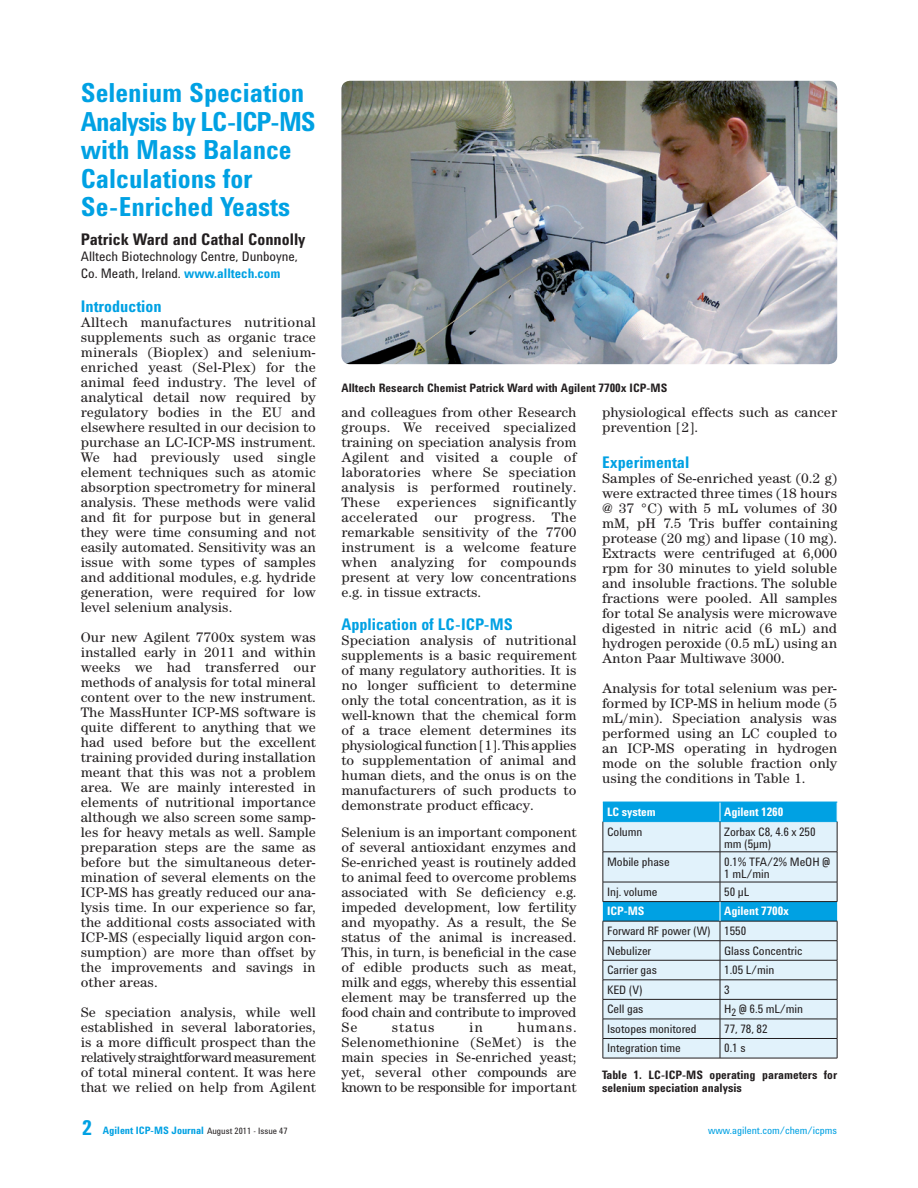
<style>
.page{position:relative;width:918px;height:1188px;background:#fff}
.page>*{position:absolute;margin:0;border:0;box-sizing:border-box;transform-origin:0 0}
.t1{font:700 27px/28.5px "Agilent Cond";color:#00a1e3}
.t2{font:700 16.5px "Agilent Cond";color:#00a1e3}
.t3{font:700 16.5px "Agilent Cond";color:#231f20}
.t4{font:14.25px/15px "Agilent Century ITC";color:#231f20;text-align:justify}
.t5{font:13.5px/16.5px "Agilent Cond";color:#231f20}
.t6{font:12px/12px "Agilent Cond";letter-spacing:-.005em;color:#231f20}
.t7{font:700 12px/13.5px "Agilent Cond";color:#231f20}
.t8{font:700 12px "Agilent Cond";letter-spacing:-.005em;color:#fff}
.t9{font:700 10.5px "Agilent Cond";color:#00a1e3}
.t10{font:10.5px "Agilent Cond";color:#00a1e3}
.s1{font-weight:700;color:#00a1e3}
.s2{font-size:21px}
.s3{font-weight:400;font-size:9px;color:#231f20}
</style>
<div class="page">
<img style="left:341px;top:81px;width:496px;height:283px;border-radius:9px">
<div style="left:604px;top:822px;width:233px;height:60px;background:#e1f2fb"></div>
<div style="left:603px;top:802px;width:235px;height:20px;background:#00a1e3"></div>
<hr style="left:603px;top:802px;width:234px;height:1px;background:#00a1e3">
<hr style="left:603px;top:821px;width:234px;height:1px;background:#00a1e3">
<hr style="left:603px;top:822px;width:1px;height:30px;background:#231f20">
<hr style="left:720px;top:822px;width:1px;height:30px;background:#231f20">
<hr style="left:837px;top:822px;width:1px;height:30px;background:#231f20">
<hr style="left:603px;top:852px;width:117px;height:1px;background:#231f20">
<hr style="left:603px;top:852px;width:1px;height:30px;background:#231f20">
<hr style="left:720px;top:852px;width:117px;height:1px;background:#231f20">
<hr style="left:720px;top:852px;width:1px;height:30px;background:#231f20">
<hr style="left:837px;top:852px;width:1px;height:30px;background:#231f20">
<hr style="left:603px;top:1058px;width:234px;height:1px;background:#231f20">
<svg style="left:603px;top:882px;width:235px;height:176px;background:#beddeb"></svg>
<h1 class="t1" style="left:81px;top:78px;width:237px">Selenium Speciation<br>Analysis by LC-ICP-MS with Mass Balance<br>Calculations for<br>Se-Enriched Yeasts</h1>
<p class="t3" style="left:81px;top:230px;width:226px">Patrick Ward and Cathal Connolly</p>
<p class="t5" style="left:81px;top:248px;width:219px">Alltech Biotechnology Centre, Dunboyne,<br>Co. Meath, Ireland. <span class="s1">www.alltech.com</span></p>
<p class="t2" style="left:81px;top:297px;width:82px">Introduction</p>
<p class="t4" style="left:81px;top:315px;width:237px">Alltech manufactures nutritional supplements such as organic trace minerals (Bioplex) and selenium&shy;enriched yeast (Sel-Plex) for the animal feed industry. The level of analytical detail now required by regulatory bodies in the EU and elsewhere resulted in our decision to purchase an LC-ICP-MS instrument.<br>We had previously used single element techniques such as atomic absorption spectrometry for mineral analysis. These methods were valid and fit for purpose but in general they were time consuming and not easily automated. Sensitivity was an issue with some types of samples and additional modules, e.g. hydride generation, were required for low level selenium analysis.</p>
<p class="t4" style="left:81px;top:630px;width:237px">Our new Agilent 7700x system was installed early in 2011 and within weeks we had transferred our methods of analysis for total mineral content over to the new instrument.<br>The MassHunter ICP-MS software is quite different to anything that we had used before but the excellent training provided during installation meant that this was not a problem area. We are mainly interested in elements of nutritional importance although we also screen some samp&shy;les for heavy metals as well. Sample preparation steps are the same as before but the simultaneous deter&shy;mination of several elements on the ICP-MS has greatly reduced our ana&shy;lysis time. In our experience so far, the additional costs associated with ICP-MS (especially liquid argon con&shy;sumption) are more than offset by the improvements and savings in other areas.</p>
<p class="t4" style="left:81px;top:1005px;width:237px">Se speciation analysis, while well established in several laboratories, is a more difficult prospect than the relatively straightforward measurement of total mineral content. It was here that we relied on help from Agilent</p>
<p class="t7" style="left:341px;top:381px;width:327px">Alltech Research Chemist Patrick Ward with Agilent 7700x ICP-MS</p>
<p class="t4" style="left:341px;top:405px;width:237px">and colleagues from other Research groups. We received specialized training on speciation analysis from Agilent and visited a couple of laboratories where Se speciation analysis is performed routinely.<br>These experiences significantly accelerated our progress. The remarkable sensitivity of the 7700 instrument is a welcome feature when analyzing for compounds present at very low concentrations e.g. in tissue extracts.</p>
<p class="t2" style="left:341px;top:615px;width:173px">Application of LC-ICP-MS</p>
<p class="t4" style="left:341px;top:633px;width:237px">Speciation analysis of nutritional supplements is a basic requirement of many regulatory authorities. It is no longer sufficient to determine only the total concentration, as it is well-known that the chemical form of a trace element determines its physiological function [1]. This applies to supplementation of animal and human diets, and the onus is on the manufacturers of such products to demonstrate product efficacy.</p>
<p class="t4" style="left:341px;top:825px;width:237px">Selenium is an important component of several antioxidant enzymes and Se-enriched yeast is routinely added to animal feed to overcome problems associated with Se deficiency e.g. impeded development, low fertility and myopathy. As a result, the Se status of the animal is increased.<br>This, in turn, is beneficial in the case of edible products such as meat, milk and eggs, whereby this essential element may be transferred up the food chain and contribute to improved Se</p>
<p class="t4" style="left:341px;top:1020px;width:237px;text-indent:176px">humans.<br>Selenomethionine (SeMet) is the main species in Se-enriched yeast; yet, several other compounds are known to be responsible for important</p>
<p class="t4" style="left:392px;top:1020px;width:44px">status</p>
<p class="t4" style="left:469px;top:1020px;width:15px">in</p>
<p class="t4" style="left:602px;top:405px;width:237px">physiological effects such as cancer prevention [2].</p>
<p class="t2" style="left:602px;top:453px;width:89px">Experimental</p>
<p class="t4" style="left:602px;top:471px;width:237px">Samples of Se-enriched yeast (0.2 g) were extracted three times (18 hours @ 37 °C) with 5 mL volumes of 30 mM, pH 7.5 Tris buffer containing protease (20 mg) and lipase (10 mg).<br>Extracts were centrifuged at 6,000 rpm for 30 minutes to yield soluble and insoluble fractions. The soluble fractions were pooled. All samples for total Se analysis were microwave digested in nitric acid (6 mL) and hydrogen peroxide (0.5 mL) using an Anton Paar Multiwave 3000.</p>
<p class="t4" style="left:602px;top:681px;width:237px">Analysis for total selenium was per&shy;formed by ICP-MS in helium mode (5 mL/min). Speciation analysis was performed using an LC coupled to an ICP-MS operating in hydrogen mode on the soluble fraction only using the conditions in Table 1.</p>
<p class="t8" style="left:607px;top:805px;width:50px">LC system</p>
<p class="t8" style="left:724px;top:805px;width:61px">Agilent 1260</p>
<p class="t6" style="left:607px;top:825px;width:37px">Column</p>
<p class="t6" style="left:724px;top:825px;width:93px">Zorbax C8, 4.6 x 250 mm (5µm)</p>
<p class="t6" style="left:607px;top:855px;width:64px">Mobile phase</p>
<p class="t6" style="left:724px;top:855px;width:108px">0.1% TFA/2% MeOH @<br>1 mL/min</p>
<p class="t6" style="left:607px;top:886px;width:52px">Inj. volume</p>
<p class="t6" style="left:724px;top:886px;width:26px">50 µL</p>
<p class="t8" style="left:607px;top:904px;width:39px">ICP-MS</p>
<p class="t8" style="left:724px;top:904px;width:66px">Agilent 7700x</p>
<p class="t6" style="left:607px;top:921px;width:141px;line-height:19.5px">Forward RF power (W) 1550<br>Nebulizer</p>
<p class="t6" style="left:724px;top:944px;width:80px">Glass Concentric</p>
<p class="t6" style="left:607px;top:964px;width:51px">Carrier gas</p>
<p class="t6" style="left:724px;top:964px;width:52px">1.05 L/min</p>
<p class="t6" style="left:607px;top:983px;width:37px">KED (V)</p>
<p class="t6" style="left:724px;top:983px;width:7px">3</p>
<p class="t6" style="left:607px;top:1003px;width:38px">Cell gas</p>
<p class="t6" style="left:724px;top:1003px;width:80px">H<sub>2</sub> @ 6.5 mL/min</p>
<p class="t6" style="left:607px;top:1023px;width:91px">Isotopes monitored</p>
<p class="t6" style="left:724px;top:1023px;width:45px">77, 78, 82</p>
<p class="t6" style="left:607px;top:1042px;width:75px">Integration time</p>
<p class="t6" style="left:724px;top:1042px;width:23px">0.1 s</p>
<p class="t7" style="left:602px;top:1068px;width:237px">Table 1. LC-ICP-MS operating parameters for selenium speciation analysis</p>
<p class="t9" style="left:82px;top:1124px;width:207px"><span class="s2">2</span> Agilent ICP-MS Journal <span class="s3">August 2011 - Issue 47</span></p>
<p class="t10" style="left:708px;top:1124px;width:131px">www.agilent.com/chem/icpms</p>
</div>
